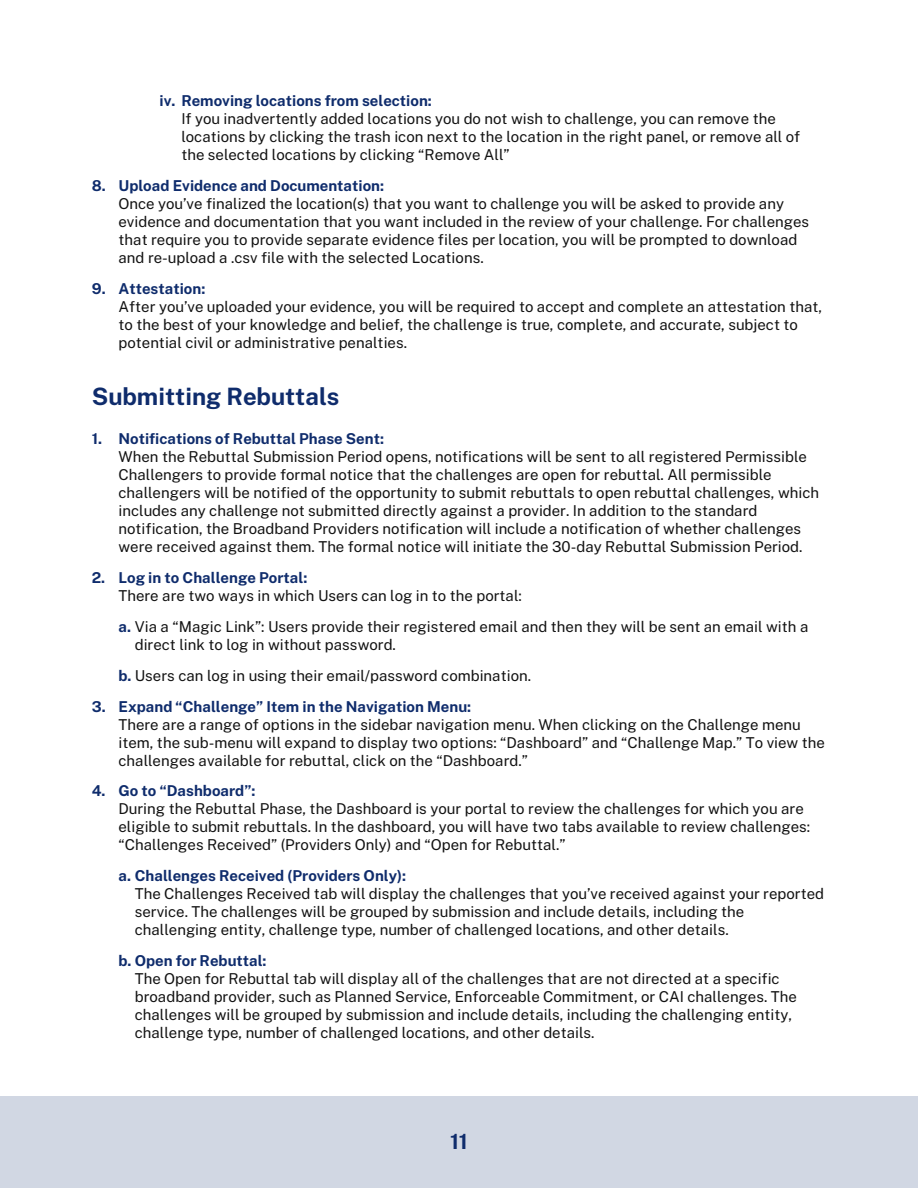
<style>
.page{position:relative;width:918px;height:1188px;background:#fff}
.page>*{position:absolute;margin:0;border:0;box-sizing:border-box;transform-origin:0 0}
.t1{font:700 24px "Public Sans";color:#0f2c6c}
.t2{font:700 21px "Public Sans";color:#0f2c6c}
.t3{font:15px/18px "Public Sans";color:#121212}
.t4{font:700 15px "Public Sans";color:#0f2c6c}
.s1{font-weight:700;color:#0f2c6c}
</style>
<div class="page">
<div style="left:0;top:1096px;width:918px;height:92px;background:#d1d7e3"></div>
<p class="t4" style="left:92px;top:177px;width:16px">8.</p>
<p class="t4" style="left:92px;top:279px;width:15px">9.</p>
<p class="t4" style="left:160px;top:92px;width:274px">iv. Removing locations from selection:</p>
<p class="t3" style="left:181px;top:110px;width:621px">If you inadvertently added locations you do not wish to challenge, you can remove the locations by clicking the trash icon next to the location in the right panel, or remove all of the selected locations by clicking “Remove All”</p>
<p class="t4" style="left:119px;top:177px;width:267px">Upload Evidence and Documentation:</p>
<p class="t3" style="left:119px;top:195px;width:692px">Once you’ve finalized the location(s) that you want to challenge you will be asked to provide any evidence and documentation that you want included in the review of your challenge. For challenges that require you to provide separate evidence files per location, you will be prompted to download and re-upload a .csv file with the selected Locations.</p>
<p class="t4" style="left:119px;top:279px;width:88px">Attestation:</p>
<p class="t3" style="left:119px;top:297px;width:705px">After you’ve uploaded your evidence, you will be required to accept and complete an attestation that, to the best of your knowledge and belief, the challenge is true, complete, and accurate, subject to potential civil or administrative penalties.</p>
<h1 class="t1" style="left:92px;top:383px;width:249px">Submitting Rebuttals</h1>
<p class="t4" style="left:119px;top:430px;width:267px">Notifications of Rebuttal Phase Sent:</p>
<p class="t3" style="left:119px;top:448px;width:702px">When the Rebuttal Submission Period opens, notifications will be sent to all registered Permissible Challengers to provide formal notice that the challenges are open for rebuttal. All permissible challengers will be notified of the opportunity to submit rebuttals to open rebuttal challenges, which includes any challenge not submitted directly against a provider. In addition to the standard notification, the Broadband Providers notification will include a notification of whether challenges were received against them. The formal notice will initiate the 30-day Rebuttal Submission Period.</p>
<p class="t4" style="left:92px;top:430px;width:12px">1.</p>
<p class="t4" style="left:92px;top:569px;width:15px">2.</p>
<p class="t4" style="left:92px;top:697px;width:16px">3.</p>
<p class="t4" style="left:92px;top:782px;width:15px">4.</p>
<p class="t4" style="left:119px;top:569px;width:190px">Log in to Challenge Portal:</p>
<p class="t3" style="left:119px;top:587px;width:405px">There are two ways in which Users can log in to the portal:</p>
<p class="t3" style="left:135px;top:617px;width:675px;text-indent:-16px"><span class="s1">a.</span> Via a “Magic Link”: Users provide their registered email and then they will be sent an email with a direct link to log in without password.</p>
<p class="t3" style="left:119px;top:660px;width:414px;line-height:31.2px"><span class="s1">b.</span> Users can log in using their email/password combination.<br><span class="s1">Expand “Challenge” Item in the Navigation Menu:</span></p>
<p class="t3" style="left:119px;top:715px;width:708px">There are a range of options in the sidebar navigation menu. When clicking on the Challenge menu item, the sub-menu will expand to display two options: “Dashboard” and “Challenge Map.” To view the challenges available for rebuttal, click on the “Dashboard.”</p>
<p class="t4" style="left:119px;top:782px;width:139px">Go to “Dashboard”:</p>
<p class="t3" style="left:119px;top:800px;width:693px">During the Rebuttal Phase, the Dashboard is your portal to review the challenges for which you are eligible to submit rebuttals. In the dashboard, you will have two tabs available to review challenges: “Challenges Received” (Providers Only) and “Open for Rebuttal.”</p>
<p class="t4" style="left:119px;top:867px;width:289px">a. Challenges Received (Providers Only):</p>
<p class="t3" style="left:135px;top:885px;width:691px">The Challenges Received tab will display the challenges that you’ve received against your reported service. The challenges will be grouped by submission and include details, including the challenging entity, challenge type, number of challenged locations, and other details.</p>
<p class="t4" style="left:119px;top:952px;width:150px">b. Open for Rebuttal:</p>
<p class="t3" style="left:135px;top:969px;width:664px">The Open for Rebuttal tab will display all of the challenges that are not directed at a specific broadband provider, such as Planned Service, Enforceable Commitment, or CAI challenges. The challenges will be grouped by submission and include details, including the challenging entity, challenge type, number of challenged locations, and other details.</p>
<h2 class="t2" style="left:450px;top:1129px;width:19px">11</h2>
</div>
